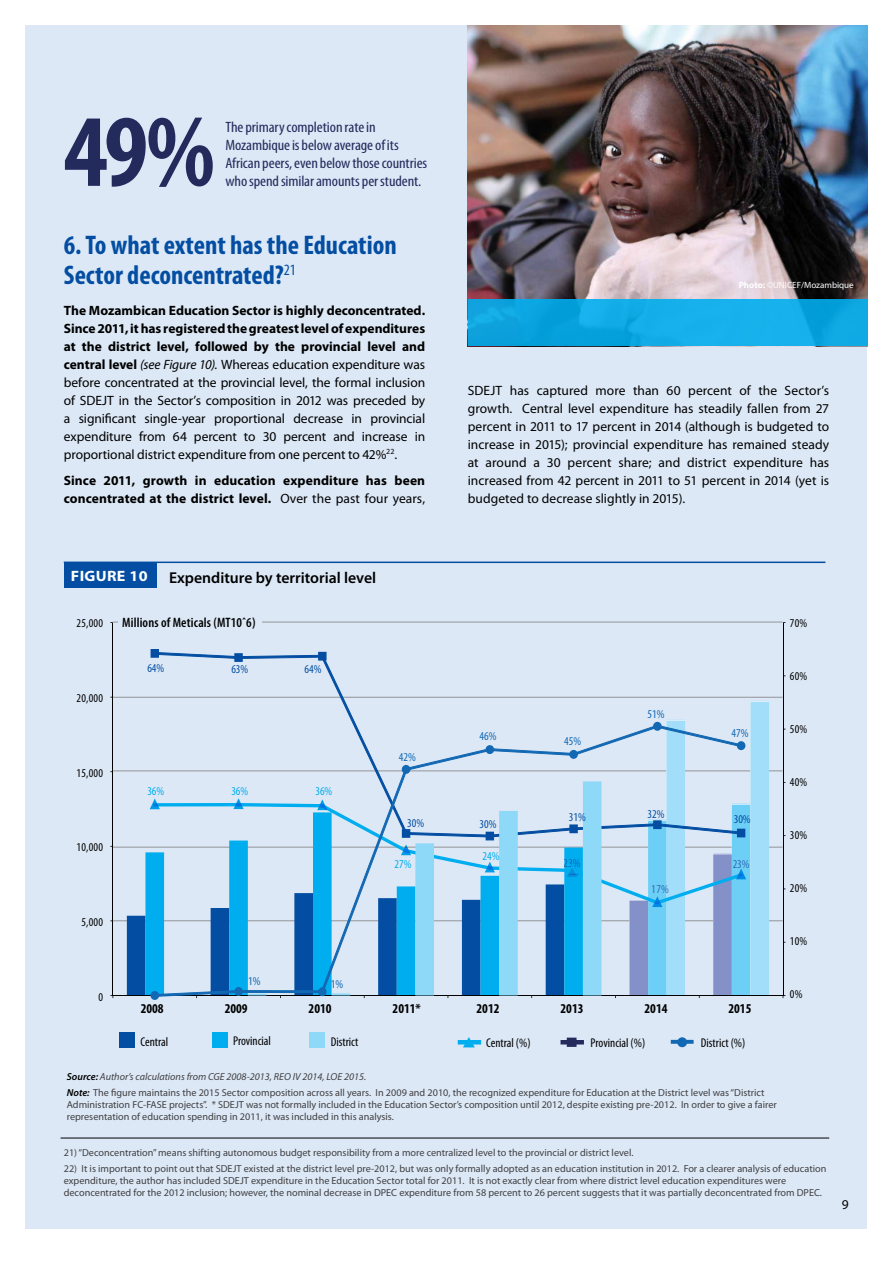
<style>
.page{position:relative;width:893px;height:1263px;background:#fff}
.page>*{position:absolute;margin:0;border:0;box-sizing:border-box;transform-origin:0 0}
.t1{font:700 condensed 103.5px "Myriad Pro";color:#232a5c}
.t2{font:700 condensed 27px/30px "Myriad Pro";color:#034ea2}
.t3{font:600 15.75px "Myriad Pro";color:#000}
.t4{font:condensed 15px/18px "Myriad Pro";letter-spacing:-.005em;color:#232a5c;scale:1.09 1}
.t5{font:700 15px "Myriad Pro";letter-spacing:.02em;color:#fff;scale:1.07 1}
.t6{font:600 condensed 13.65px "Myriad Pro";letter-spacing:.01em;color:#000}
.t7{font:13.5px/18px "Myriad Pro";letter-spacing:-.005em;color:#000;text-align:justify}
.t8{font:700 13.5px/18px "Myriad Pro";letter-spacing:.01em;color:#000}
.t9{font:700 condensed 13.5px "Myriad Pro";color:#000}
.t10{font:condensed 12.75px "Myriad Pro";color:#000}
.t11{font:condensed 12px "Myriad Pro";letter-spacing:.02em;color:#000}
.t12{font:condensed 12px "Myriad Pro";color:#034ea2}
.t13{font:condensed 12px "Myriad Pro";color:#1268b3}
.t14{font:condensed 12px "Myriad Pro";color:#00aeef}
.t15{font:condensed 12px "Myriad Pro";color:#1a4ba0}
.t16{font:10.2px/12px "Myriad Pro";color:#414042}
.t17{font:9px "Myriad Pro";color:#fff}
.s1{font-weight:700}
.s2{font-style:italic}
.s3{font-weight:400}
.s4{font-weight:600;font-style:italic;color:#000}
</style>
<div class="page">
<div style="left:26px;top:26px;width:841px;height:1203px;background:#dce8f6"></div>
<div style="left:64px;top:562px;width:92px;height:26px;background:#034ea2"></div>
<hr style="left:64px;top:561px;width:761px;height:2px;background:#034ea2">
<hr style="left:61px;top:1138px;width:768px;height:1px;background:#000">
<img style="left:468px;top:26px;width:399px;height:273px">
<svg style="left:468px;top:299px;width:399px;height:47px;fill:#11abe6"></svg>
<hr style="left:113px;top:697px;width:670px;height:1px;background:#939598">
<hr style="left:113px;top:771px;width:670px;height:1px;background:#939598">
<hr style="left:113px;top:847px;width:670px;height:1px;background:#939598">
<hr style="left:113px;top:920px;width:670px;height:1px;background:#939598">
<svg style="left:127px;top:915px;width:18px;height:80px"></svg>
<hr style="left:783px;top:622px;width:1px;height:373px;background:#000">
<hr style="left:113px;top:622px;width:1px;height:373px;background:#000">
<hr style="left:113px;top:995px;width:670px;height:1px;background:#000">
<svg style="left:747px;top:700px;width:22px;height:295px"></svg>
<svg style="left:149px;top:649px;width:598px;height:71px"></svg>
<hr style="left:113px;top:622px;width:670px;height:1px;background:#939598">
<hr style="left:563px;top:1040px;width:19px;height:4px;background:#232a5c">
<svg style="left:567px;top:1037px;width:9px;height:10px"></svg>
<svg style="left:673px;top:1040px;width:19px;height:4px"></svg>
<div style="left:679px;top:1039px;width:6px;height:7px;background:#1268b3;border-radius:50%"></div>
<div style="left:677px;top:1037px;width:10px;height:10px;border:3px solid #1268b3;border-radius:50%"></div>
<div style="left:120px;top:1032px;width:15px;height:15px;background:#034ea2"></div>
<div style="left:213px;top:1032px;width:15px;height:15px;background:#00aeef"></div>
<div style="left:309px;top:1032px;width:15px;height:15px;background:#8ed8f8"></div>
<hr style="left:460px;top:1040px;width:19px;height:4px;background:#00aeef">
<svg style="left:460px;top:1037px;width:17px;height:11px"></svg>
<div style="left:118px;top:617px;width:143px;height:19px;background:#dce8f6"></div>
<svg style="left:149px;top:720px;width:598px;height:280px"></svg>
<svg style="left:564px;top:862px;width:17px;height:16px"></svg>
<h1 class="t1" style="left:64px;top:94px;width:152px">49%</h1>
<h3 class="t4" style="left:225px;top:118px;width:187px">The primary completion rate in Mozambique is below average of its African peers, even below those countries who spend similar amounts per student.</h3>
<h2 class="t2" style="left:64px;top:230px;width:334px">6. To what extent has the Education<br>Sector deconcentrated?<sup>21</sup></h2>
<p class="t7" style="left:64px;top:301px;width:363px"><span class="s1">The Mozambican Education Sector is highly deconcentrated.<br>Since 2011, it has registered the greatest level of expenditures at the district level, followed by the provincial level and central level</span> <span class="s2">(see Figure 10).</span> Whereas education expenditure was before concentrated at the provincial level, the formal inclusion of SDEJT in the Sector’s composition in 2012 was preceded by a significant single-year proportional decrease in provincial expenditure from 64 percent to 30 percent and increase in proportional district expenditure from one percent to 42%<sup>22</sup>.</p>
<h3 class="t8" style="left:64px;top:471px;width:363px">Since 2011, growth in education expenditure has been concentrated at the district level. <span class="s3">Over the past four years,</span></h3>
<h3 class="t5" style="left:71px;top:566px;width:73px">FIGURE 10</h3>
<h3 class="t3" style="left:169px;top:569px;width:209px">Expenditure by territorial level</h3>
<p class="t11" style="left:76px;top:616px;width:28px">25,000</p>
<p class="t11" style="left:76px;top:691px;width:28px">20,000</p>
<h3 class="t6" style="left:122px;top:615px;width:135px">Millions of Meticals (MT10ˆ6)</h3>
<p class="t12" style="left:147px;top:660px;width:18px">64%</p>
<p class="t12" style="left:231px;top:662px;width:18px">63%</p>
<p class="t12" style="left:305px;top:662px;width:18px">64%</p>
<p class="t11" style="left:76px;top:765px;width:28px">15,000</p>
<p class="t14" style="left:147px;top:784px;width:18px">36%</p>
<p class="t14" style="left:231px;top:784px;width:18px">36%</p>
<p class="t14" style="left:315px;top:784px;width:18px">36%</p>
<p class="t13" style="left:399px;top:750px;width:18px">42%</p>
<p class="t17" style="left:739px;top:280px;width:117px"><span class="s1">Photo:</span> ©UNICEF/Mozambique</p>
<p class="t7" style="left:468px;top:382px;width:363px">SDEJT has captured more than 60 percent of the Sector’s growth. Central level expenditure has steadily fallen from 27 percent in 2011 to 17 percent in 2014 (although is budgeted to increase in 2015); provincial expenditure has remained steady at around a 30 percent share; and district expenditure has increased from 42 percent in 2011 to 51 percent in 2014 (yet is budgeted to decrease slightly in 2015).</p>
<p class="t11" style="left:790px;top:616px;width:19px">70%</p>
<p class="t13" style="left:480px;top:729px;width:18px">46%</p>
<p class="t13" style="left:564px;top:734px;width:18px">45%</p>
<p class="t13" style="left:647px;top:707px;width:18px">51%</p>
<p class="t13" style="left:731px;top:726px;width:18px">47%</p>
<p class="t11" style="left:790px;top:669px;width:19px">60%</p>
<p class="t11" style="left:790px;top:722px;width:19px">50%</p>
<p class="t11" style="left:790px;top:775px;width:19px">40%</p>
<p class="t11" style="left:76px;top:840px;width:28px">10,000</p>
<p class="t11" style="left:81px;top:915px;width:23px">5,000</p>
<p class="t11" style="left:98px;top:990px;width:6px">0</p>
<p class="t13" style="left:248px;top:974px;width:14px">1%</p>
<p class="t13" style="left:331px;top:976px;width:14px">1%</p>
<p class="t12" style="left:407px;top:815px;width:18px">30%</p>
<p class="t12" style="left:480px;top:817px;width:18px">30%</p>
<p class="t14" style="left:394px;top:857px;width:18px">27%</p>
<p class="t14" style="left:483px;top:848px;width:18px">24%</p>
<p class="t12" style="left:569px;top:810px;width:18px">31%</p>
<p class="t12" style="left:647px;top:807px;width:18px">32%</p>
<p class="t15" style="left:564px;top:855px;width:18px">23%</p>
<p class="t15" style="left:652px;top:882px;width:18px">17%</p>
<p class="t12" style="left:734px;top:812px;width:18px">30%</p>
<p class="t15" style="left:733px;top:857px;width:18px">23%</p>
<h3 class="t9" style="left:141px;top:1001px;width:25px">2008</h3>
<h3 class="t9" style="left:225px;top:1001px;width:25px">2009</h3>
<h3 class="t9" style="left:309px;top:1001px;width:25px">2010</h3>
<h3 class="t9" style="left:393px;top:1001px;width:30px">2011*</h3>
<h3 class="t9" style="left:477px;top:1001px;width:25px">2012</h3>
<h3 class="t9" style="left:560px;top:1001px;width:25px">2013</h3>
<h3 class="t9" style="left:644px;top:1001px;width:25px">2014</h3>
<h3 class="t9" style="left:728px;top:1001px;width:25px">2015</h3>
<p class="t10" style="left:141px;top:1034px;width:29px">Central</p>
<p class="t10" style="left:233px;top:1033px;width:39px">Provincial</p>
<p class="t10" style="left:331px;top:1034px;width:29px">District</p>
<p class="t10" style="left:486px;top:1035px;width:46px">Central (%)</p>
<p class="t10" style="left:591px;top:1035px;width:56px">Provincial (%)</p>
<p class="t10" style="left:701px;top:1035px;width:46px">District (%)</p>
<p class="t16" style="left:67px;top:1069px;width:699px;line-height:16.2px"><span class="s4">Source:</span> <span class="s2">Author’s calculations from CGE 2008-2013, REO IV 2014, LOE 2015.<br></span><span class="s4">Note:</span> The figure maintains the 2015 Sector composition across all years. In 2009 and 2010, the recognized expenditure for Education at the District level was “District</p>
<p class="t16" style="left:67px;top:1099px;width:712px">Administration FC-FASE projects”. * SDEJT was not formally included in the Education Sector’s composition until 2012, despite existing pre-2012. In order to give a fairer representation of education spending in 2011, it was included in this analysis.</p>
<p class="t11" style="left:790px;top:828px;width:19px">30%</p>
<p class="t11" style="left:790px;top:881px;width:19px">20%</p>
<p class="t11" style="left:790px;top:934px;width:19px">10%</p>
<p class="t11" style="left:790px;top:987px;width:14px">0%</p>
<p class="t16" style="left:64px;top:1147px;width:571px">21) “Deconcentration” means shifting autonomous budget responsibility from a more centralized level to the provincial or district level.</p>
<p class="t16" style="left:64px;top:1163px;width:764px">22) It is important to point out that SDEJT existed at the district level pre-2012, but was only formally adopted as an education institution in 2012. For a clearer analysis of education expenditure, the author has included SDEJT expenditure in the Education Sector total for 2011. It is not exactly clear from where district level education expenditures were deconcentrated for the 2012 inclusion; however, the nominal decrease in DPEC expenditure from 58 percent to 26 percent suggests that it was partially deconcentrated from DPEC.</p>
<h3 class="t7" style="left:842px;top:1196px;width:8px">9</h3>
</div>
